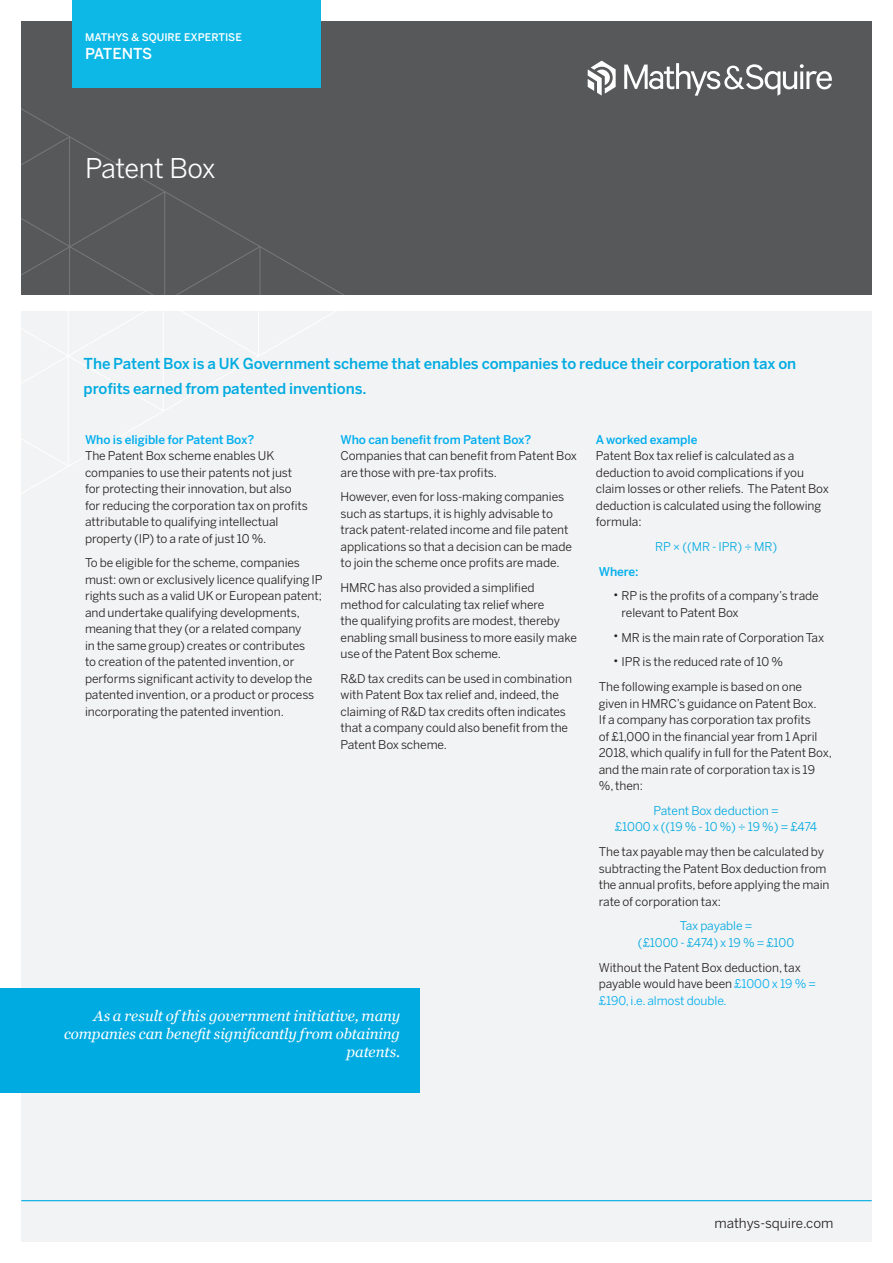
<style>
.page{position:relative;width:893px;height:1263px;background:#fff}
.page>*{position:absolute;margin:0;border:0;box-sizing:border-box;transform-origin:0 0}
.H1_Datasheet{font:27px "Benton Sans";letter-spacing:-.015em;color:#fff}
.Bullets_Blue{font:500 15px/24.8px "Benton Sans";letter-spacing:-.005em;color:#00abe1}
.Mathys_white_pullout{font:italic 15px/18px "Georgia";letter-spacing:-.005em;color:#fff;text-align:right}
.t1{font:500 15px "Benton Sans";letter-spacing:-.02em;color:#fff}
.t2{font:13.5px "Benton Sans";color:#231f20}
.Bullets_Blue-2{font:12px/16.5px "Benton Sans";letter-spacing:-.005em;color:#231f20}
.Bullets_Blue-3{font:12px/16.5px "Benton Sans";letter-spacing:-.005em;color:#00a9e0;text-align:center}
.Bullets_Blue-4{font:500 12px "Benton Sans";letter-spacing:-.005em;color:#00aeef}
.t3{font:500 10.5px "Benton Sans";color:#fff}
.s1{font-weight:500;color:#00aeef}
.s2{color:#00aeef}
</style>
<div class="page">
<div style="left:21px;top:21px;width:851px;height:274px;background:#57585a"></div>
<div style="left:21px;top:311px;width:851px;height:931px;background:#f2f3f4"></div>
<svg style="left:21px;top:135px;width:240px;height:332px"></svg>
<hr style="left:69px;top:137px;width:1px;height:165px;background:#fff">
<hr style="left:164px;top:192px;width:1px;height:110px;background:#fff">
<hr style="left:259px;top:247px;width:1px;height:55px;background:#fff">
<svg style="left:588px;top:61px;width:28px;height:35px"></svg>
<svg style="left:624px;top:63px;width:208px;height:33px"></svg>
<hr style="left:21px;top:1200px;width:851px;height:1px;background:#00abe1">
<div style="left:72px;top:0;width:248px;height:87px;background:#0db8e6"></div>
<div style="left:0;top:988px;width:420px;height:104px;background:#00abe1"></div>
<p class="t3" style="left:85px;top:31px;width:158px">MATHYS &amp; SQUIRE EXPERTISE</p>
<p class="t1" style="left:85px;top:45px;width:69px">PATENTS</p>
<p class="H1_Datasheet" style="left:85px;top:152px;width:132px">Patent Box</p>
<p class="Bullets_Blue" style="left:84px;top:351px;width:714px">The Patent Box is a UK Government scheme that enables companies to reduce their corporation tax on profits earned from patented inventions.</p>
<p class="Bullets_Blue-2" style="left:85px;top:431px;width:224px"><span class="s1">Who is eligible for Patent Box?<br></span>The Patent Box scheme enables UK companies to use their patents not just for protecting their innovation, but also for reducing the corporation tax on profits attributable to qualifying intellectual property (IP) to a rate of just 10 %.</p>
<p class="Bullets_Blue-2" style="left:85px;top:555px;width:239px">To be eligible for the scheme, companies must: own or exclusively licence qualifying IP rights such as a valid UK or European patent; and undertake qualifying developments, meaning that they (or a related company<br>in the same group) creates or contributes<br>to creation of the patented invention, or performs significant activity to develop the patented invention, or a product or process incorporating the patented invention.</p>
<p class="Bullets_Blue-2" style="left:340px;top:431px;width:238px"><span class="s1">Who can benefit from Patent Box?<br></span>Companies that can benefit from Patent Box are those with pre-tax profits.</p>
<p class="Bullets_Blue-2" style="left:340px;top:489px;width:233px">However, even for loss-making companies such as startups, it is highly advisable to track patent-related income and file patent applications so that a decision can be made to join the scheme once profits are made.</p>
<p class="Bullets_Blue-2" style="left:340px;top:579px;width:238px">HMRC has also provided a simplified method for calculating tax relief where<br>the qualifying profits are modest, thereby enabling small business to more easily make use of the Patent Box scheme.</p>
<p class="Bullets_Blue-2" style="left:340px;top:670px;width:233px">R&amp;D tax credits can be used in combination with Patent Box tax relief and, indeed, the claiming of R&amp;D tax credits often indicates that a company could also benefit from the Patent Box scheme.</p>
<p class="Bullets_Blue-2" style="left:596px;top:431px;width:234px"><span class="s1">A worked example<br></span>Patent Box tax relief is calculated as a deduction to avoid complications if you claim losses or other reliefs. The Patent Box deduction is calculated using the following formula:</p>
<p class="Bullets_Blue-3" style="left:655px;top:538px;width:124px">RP × ((MR - IPR) ÷ MR)</p>
<p class="Bullets_Blue-4" style="left:599px;top:564px;width:41px">Where:</p>
<p class="Bullets_Blue-2" style="left:621px;top:588px;width:199px;text-indent:-9px">• RP is the profits of a company’s trade relevant to Patent Box</p>
<p class="Bullets_Blue-2" style="left:613px;top:629px;width:213px">• MR is the main rate of Corporation Tax</p>
<p class="Bullets_Blue-2" style="left:613px;top:654px;width:172px">• IPR is the reduced rate of 10 %</p>
<p class="Bullets_Blue-2" style="left:599px;top:678px;width:235px">The following example is based on one given in HMRC’s guidance on Patent Box.<br>If a company has corporation tax profits<br>of £1,000 in the financial year from 1 April 2018, which qualify in full for the Patent Box, and the main rate of corporation tax is 19 %, then:</p>
<p class="Bullets_Blue-3" style="left:615px;top:802px;width:204px">Patent Box deduction =<br>£1000 x ((19 % - 10 %) ÷ 19 %) = £474</p>
<p class="Bullets_Blue-2" style="left:599px;top:843px;width:232px">The tax payable may then be calculated by subtracting the Patent Box deduction from the annual profits, before applying the main rate of corporation tax:</p>
<p class="Bullets_Blue-3" style="left:638px;top:918px;width:158px">Tax payable =<br>(£1000 - £474) x 19 % = £100</p>
<p class="Bullets_Blue-2" style="left:599px;top:959px;width:219px">Without the Patent Box deduction, tax payable would have been <span class="s2">£1000 x 19 % = £190, i.e. almost double.</span></p>
<p class="Mathys_white_pullout" style="left:64px;top:1007px;width:338px">As a result of this government initiative, many companies can benefit significantly from obtaining patents.</p>
<p class="t2" style="left:714px;top:1215px;width:121px">mathys-squire.com</p>
</div>
